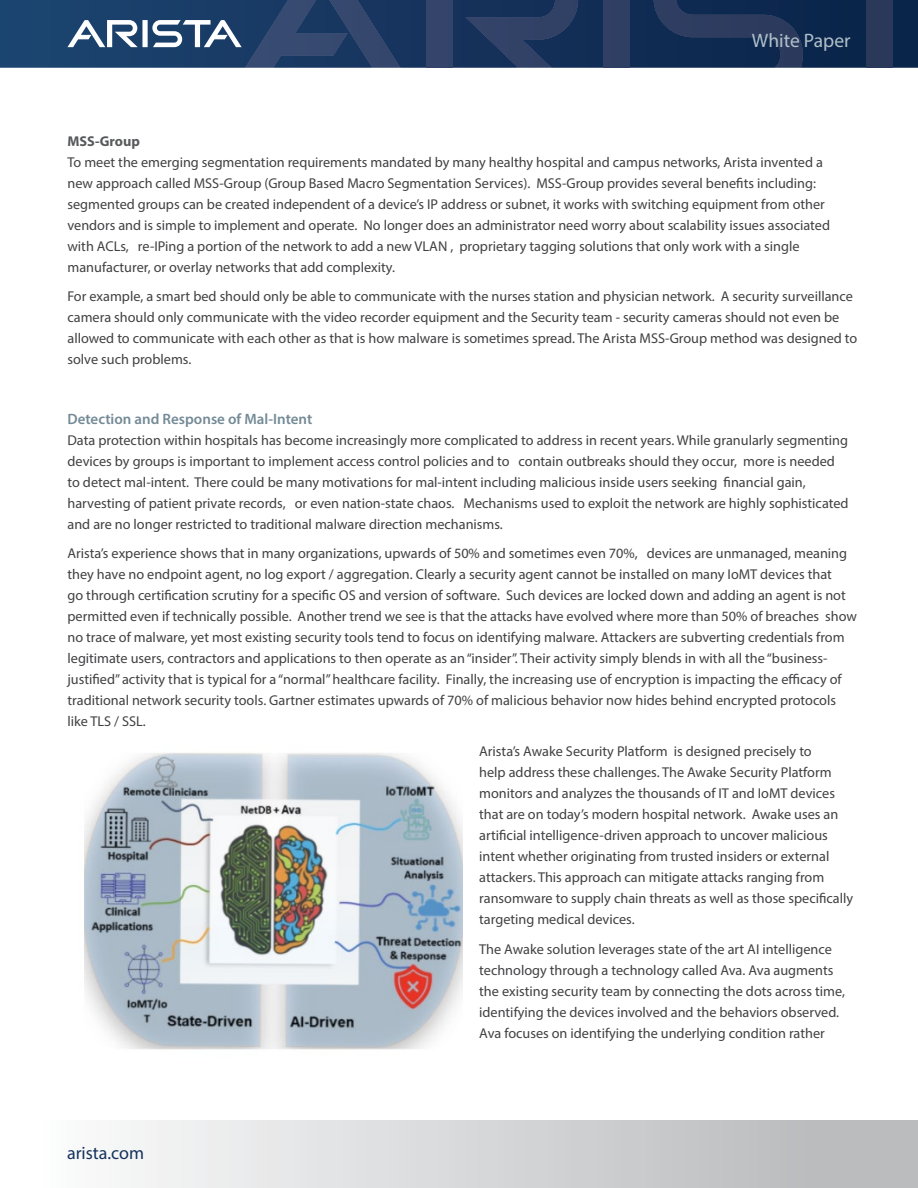
<style>
.page{position:relative;width:918px;height:1188px;background:#fff}
.page>*{position:absolute;margin:0;border:0;box-sizing:border-box;transform-origin:0 0}
.t1{font:19.5px "Myriad Pro";color:#b1c0c9}
.t2{font:18px "Myriad Pro";color:#16325c}
.t3{font:600 15px "Myriad Pro";color:#748a96}
.t4{font:14.25px/21px "Myriad Pro";color:#414042}
.t5{font:700 14.25px "Myriad Pro";color:#58595b}
</style>
<div class="page">
<svg style="left:0;top:0;width:918px;height:68px;background:#13325a"></svg>
<div style="left:426px;top:0;width:26px;height:68px;background:#34446a"></div>
<svg style="left:465px;top:0;width:113px;height:68px;background:#22385f"></svg>
<svg style="left:67px;top:0;width:333px;height:68px;background:#334f75"></svg>
<div style="left:604px;top:0;width:26px;height:68px;background:#2f3f63"></div>
<svg style="left:654px;top:0;width:149px;height:68px;background:#1a3156"></svg>
<div style="left:867px;top:0;width:26px;height:68px;background:#2a385a"></div>
<div style="left:0;top:1120px;width:918px;height:68px;background:linear-gradient(to right,#fff,#b3b5b7)"></div>
<img style="left:84px;top:753px;width:379px;height:297px">
<h1 class="t1" style="left:752px;top:29px;width:100px">White Paper</h1>
<p class="t5" style="left:68px;top:132px;width:74px">MSS-Group</p>
<p class="t4" style="left:68px;top:151px;width:764px">To meet the emerging segmentation requirements mandated by many healthy hospital and campus networks, Arista invented a new approach called MSS-Group (Group Based Macro Segmentation Services). MSS-Group provides several benefits including: segmented groups can be created independent of a device’s IP address or subnet, it works with switching equipment from other vendors and is simple to implement and operate. No longer does an administrator need worry about scalability issues associated with ACLs, re-IPing a portion of the network to add a new VLAN , proprietary tagging solutions that only work with a single manufacturer, or overlay networks that add complexity.</p>
<p class="t4" style="left:68px;top:286px;width:791px">For example, a smart bed should only be able to communicate with the nurses station and physician network. A security surveillance camera should only communicate with the video recorder equipment and the Security team - security cameras should not even be allowed to communicate with each other as that is how malware is sometimes spread. The Arista MSS-Group method was designed to solve such problems.</p>
<p class="t3" style="left:68px;top:409px;width:246px">Detection and Response of Mal-Intent</p>
<p class="t4" style="left:68px;top:429px;width:783px">Data protection within hospitals has become increasingly more complicated to address in recent years. While granularly segmenting devices by groups is important to implement access control policies and to contain outbreaks should they occur, more is needed to detect mal-intent. There could be many motivations for mal-intent including malicious inside users seeking financial gain, harvesting of patient private records, or even nation-state chaos. Mechanisms used to exploit the network are highly sophisticated and are no longer restricted to traditional malware direction mechanisms.</p>
<p class="t4" style="left:68px;top:543px;width:791px">Arista’s experience shows that in many organizations, upwards of 50% and sometimes even 70%, devices are unmanaged, meaning they have no endpoint agent, no log export / aggregation. Clearly a security agent cannot be installed on many IoMT devices that<br>go through certification scrutiny for a specific OS and version of software. Such devices are locked down and adding an agent is not permitted even if technically possible. Another trend we see is that the attacks have evolved where more than 50% of breaches show no trace of malware, yet most existing security tools tend to focus on identifying malware. Attackers are subverting credentials from legitimate users, contractors and applications to then operate as an “insider”. Their activity simply blends in with all the “business&shy;justified” activity that is typical for a “normal” healthcare facility. Finally, the increasing use of encryption is impacting the efficacy of traditional network security tools. Gartner estimates upwards of 70% of malicious behavior now hides behind encrypted protocols like TLS / SSL.</p>
<p class="t4" style="left:479px;top:740px;width:375px">Arista’s Awake Security Platform is designed precisely to<br>help address these challenges. The Awake Security Platform monitors and analyzes the thousands of IT and IoMT devices that are on today’s modern hospital network. Awake uses an artificial intelligence-driven approach to uncover malicious intent whether originating from trusted insiders or external attackers. This approach can mitigate attacks ranging from ransomware to supply chain threats as well as those specifically targeting medical devices.</p>
<p class="t4" style="left:479px;top:938px;width:367px">The Awake solution leverages state of the art AI intelligence technology through a technology called Ava. Ava augments the existing security team by connecting the dots across time, identifying the devices involved and the behaviors observed.<br>Ava focuses on identifying the underlying condition rather</p>
<p class="t2" style="left:67px;top:1142px;width:79px">arista.com</p>
</div>
